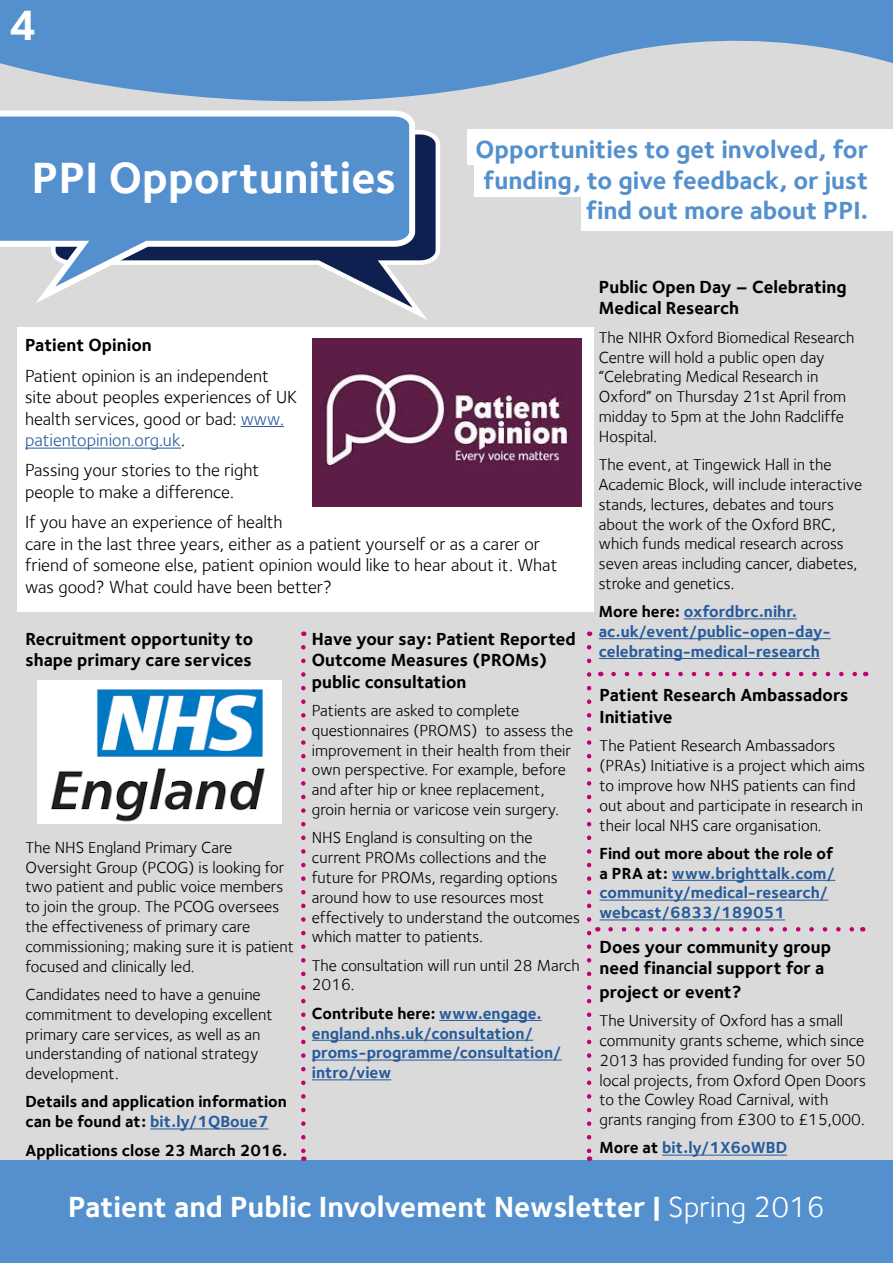
<style>
.page{position:relative;width:893px;height:1263px;background:#fff}
.page>*{position:absolute;margin:0;border:0;box-sizing:border-box;transform-origin:0 0}
.t1{font:700 45px "Foundry Sterling";color:#fff}
.t2{font:700 43.5px "Foundry Sterling";color:#fff}
.t3{font:700 30px "Foundry Sterling";color:#fff}
.t4{font:700 25.5px/30.6px "Foundry Sterling";color:#5390cd;text-align:right}
.t5{font:18px/21.6px "Foundry Sterling";color:#000}
.t6{font:700 18px/21.6px "Foundry Sterling";color:#000}
.t7{font:16.5px/19.8px "Foundry Sterling";color:#000}
.t8{font:700 16.5px/19.8px "Foundry Sterling";color:#275b9b}
.t9{font:700 16.5px/19.8px "Foundry Sterling";color:#000}
.s1{color:#275b9b}
.s2{color:#000}
.s3{font-weight:400}
</style>
<div class="page">
<div style="left:0;top:34px;width:893px;height:1139px;background:#dadada"></div>
<div style="left:17px;top:327px;width:577px;height:285px;background:#fff"></div>
<div style="left:0;top:1161px;width:893px;height:102px;background:#5390cd"></div>
<svg style="left:0;top:0;width:893px;height:149px;fill:#5390cd"></svg>
<svg style="left:412px;top:128px;width:30px;height:192px"></svg>
<svg style="left:0;top:108px;width:418px;height:204px"></svg>
<hr style="left:439px;top:1020px;width:102px;height:1px;background:#275b9b">
<hr style="left:312px;top:1040px;width:221px;height:1px;background:#275b9b">
<hr style="left:312px;top:1060px;width:250px;height:1px;background:#275b9b">
<hr style="left:312px;top:1079px;width:79px;height:1px;background:#275b9b">
<hr style="left:662px;top:1155px;width:125px;height:1px;background:#275b9b">
<div style="left:582px;top:195px;width:311px;height:36px;background:#fff"></div>
<div style="left:474px;top:161px;width:419px;height:36px;background:#fff"></div>
<div style="left:468px;top:129px;width:425px;height:36px;background:#fff"></div>
<hr style="left:241px;top:426px;width:43px;height:1px;background:#275b9b">
<hr style="left:25px;top:448px;width:156px;height:1px;background:#275b9b">
<img style="left:312px;top:338px;width:270px;height:168px">
<hr style="left:684px;top:618px;width:113px;height:1px;background:#275b9b">
<hr style="left:599px;top:638px;width:232px;height:1px;background:#275b9b">
<hr style="left:599px;top:658px;width:221px;height:1px;background:#275b9b">
<hr style="left:672px;top:880px;width:163px;height:1px;background:#275b9b">
<hr style="left:600px;top:900px;width:228px;height:1px;background:#275b9b">
<hr style="left:600px;top:919px;width:185px;height:1px;background:#275b9b">
<hr style="left:150px;top:1128px;width:118px;height:1px;background:#275b9b">
<svg style="left:301px;top:647px;width:5px;height:514px"></svg>
<svg style="left:587px;top:647px;width:4px;height:514px"></svg>
<svg style="left:613px;top:672px;width:244px;height:4px"></svg>
<svg style="left:610px;top:927px;width:244px;height:4px"></svg>
<img style="left:37px;top:680px;width:245px;height:144px">
<h2 class="t2" style="left:9px;top:0;width:30px">4</h2>
<h1 class="t1" style="left:32px;top:151px;width:366px">PPI Opportunities</h1>
<h3 class="t4" style="left:476px;top:134px;width:394px">Opportunities to get involved, for funding, to give feedback, or just find out more about PPI.</h3>
<p class="t6" style="left:25px;top:334px;width:128px">Patient Opinion</p>
<p class="t5" style="left:25px;top:364px;width:273px">Patient opinion is an independent site about peoples experiences of UK health services, good or bad: <span class="s1">www. patientopinion.org.uk</span>.</p>
<p class="t5" style="left:25px;top:459px;width:236px">Passing your stories to the right people to make a difference.</p>
<p class="t5" style="left:25px;top:511px;width:534px">If you have an experience of health<br>care in the last three years, either as a patient yourself or as a carer or friend of someone else, patient opinion would like to hear about it. What was good? What could have been better?</p>
<p class="t6" style="left:26px;top:627px;width:229px">Recruitment opportunity to shape primary care services</p>
<p class="t7" style="left:26px;top:837px;width:270px">The NHS England Primary Care Oversight Group (PCOG) is looking for two patient and public voice members to join the group. The PCOG oversees the effectiveness of primary care commissioning; making sure it is patient focused and clinically led.</p>
<p class="t7" style="left:26px;top:984px;width:248px">Candidates need to have a genuine commitment to developing excellent primary care services, as well as an understanding of national strategy development.</p>
<p class="t9" style="left:26px;top:1092px;width:263px">Details and application information can be found at: <span class="s1">bit.ly/1QBoue7</span></p>
<p class="t9" style="left:26px;top:1140px;width:263px">Applications close 23 March 2016.</p>
<p class="t6" style="left:312px;top:627px;width:265px">Have your say: Patient Reported<br>Outcome Measures (PROMs) public consultation</p>
<p class="t7" style="left:312px;top:700px;width:263px">Patients are asked to complete questionnaires (PROMS) to assess the improvement in their health from their own perspective. For example, before and after hip or knee replacement, groin hernia or varicose vein surgery.</p>
<p class="t7" style="left:312px;top:828px;width:270px">NHS England is consulting on the current PROMs collections and the future for PROMs, regarding options around how to use resources most effectively to understand the outcomes which matter to patients.</p>
<p class="t7" style="left:312px;top:955px;width:270px">The consultation will run until 28 March<br>2016.</p>
<p class="t8" style="left:312px;top:1003px;width:251px"><span class="s2">Contribute here:</span> www.engage. england.nhs.uk/consultation/ proms-programme/consultation/ intro/view</p>
<p class="t6" style="left:599px;top:276px;width:249px">Public Open Day – Celebrating<br>Medical Research</p>
<p class="t7" style="left:599px;top:327px;width:257px">The NIHR Oxford Biomedical Research<br>Centre will hold a public open day “Celebrating Medical Research in<br>Oxford” on Thursday 21st April from midday to 5pm at the John Radcliffe<br>Hospital.</p>
<p class="t7" style="left:599px;top:454px;width:265px">The event, at Tingewick Hall in the Academic Block, will include interactive stands, lectures, debates and tours about the work of the Oxford BRC, which funds medical research across seven areas including cancer, diabetes, stroke and genetics.</p>
<p class="t8" style="left:599px;top:601px;width:233px"><span class="s2">More here:</span> oxfordbrc.nihr. ac.uk/event/public-open-day&shy;celebrating-medical-research</p>
<p class="t6" style="left:600px;top:684px;width:250px">Patient Research Ambassadors<br>Initiative</p>
<p class="t7" style="left:600px;top:736px;width:267px">The Patient Research Ambassadors (PRAs) Initiative is a project which aims to improve how NHS patients can find out about and participate in research in their local NHS care organisation.</p>
<p class="t8" style="left:600px;top:843px;width:237px"><span class="s2">Find out more about the role of a PRA at:</span> www.brighttalk.com/ community/medical-research/ webcast/6833/189051</p>
<p class="t6" style="left:600px;top:936px;width:233px">Does your community group need financial support for a</p>
<p class="t6" style="left:600px;top:981px;width:143px">project or event?</p>
<p class="t7" style="left:600px;top:1010px;width:268px">The University of Oxford has a small community grants scheme, which since 2013 has provided funding for over 50 local projects, from Oxford Open Doors to the Cowley Road Carnival, with grants ranging from £300 to £15,000.</p>
<p class="t8" style="left:600px;top:1138px;width:189px"><span class="s2">More at</span> bit.ly/1X6oWBD</p>
<h3 class="t3" style="left:68px;top:1189px;width:758px">Patient and Public Involvement Newsletter | <span class="s3">Spring 2016</span></h3>
</div>
